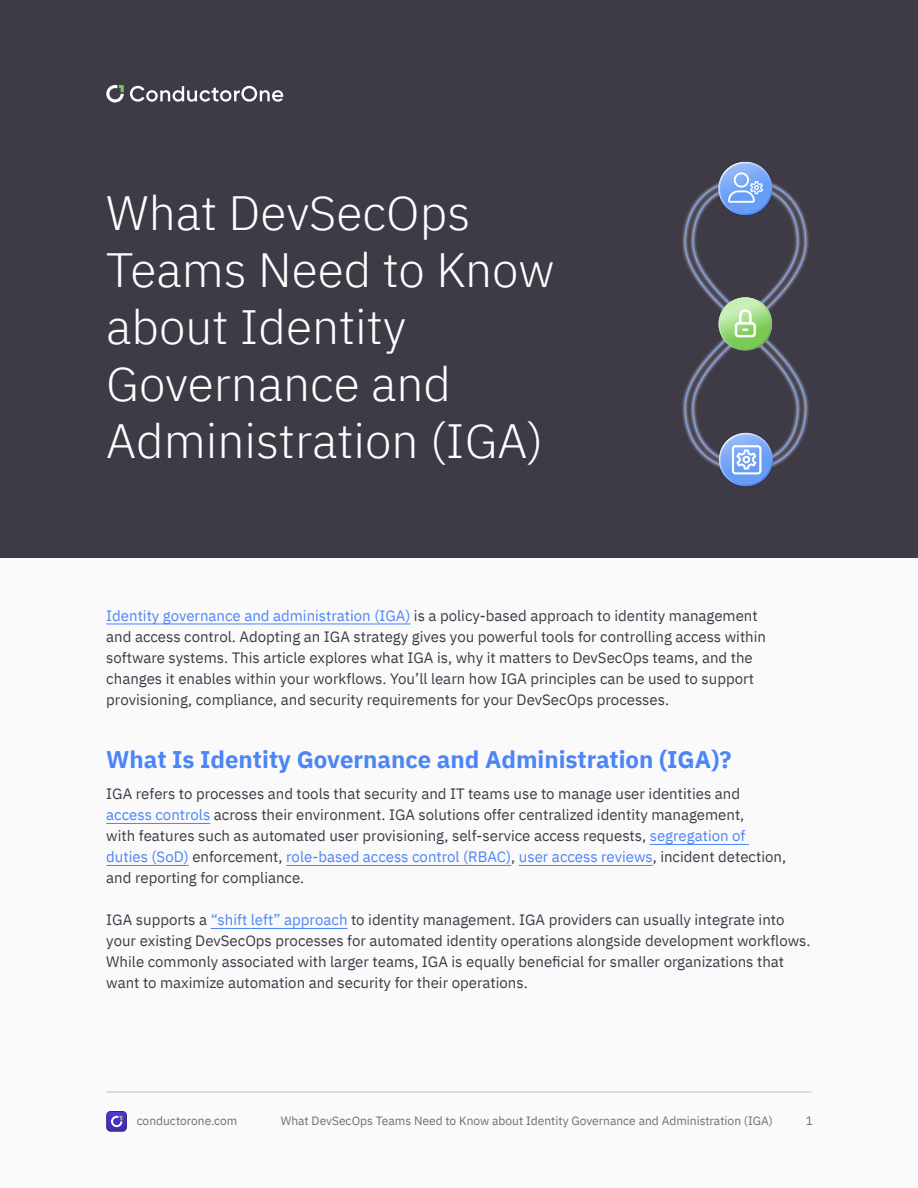
<style>
.page{position:relative;width:918px;height:1188px;background:#fff}
.page>*{position:absolute;margin:0;border:0;box-sizing:border-box;transform-origin:0 0}
.t1{font:300 48px/57px "IBM Plex Sans";color:#fff}
.t2{font:700 24px "IBM Plex Sans";color:#4c85f6}
.t3{font:15px/21px "IBM Plex Sans";color:#3e3a46}
.t4{font:12px "IBM Plex Sans";color:#6f6f71}
.s1{color:#4c85f6}
</style>
<div class="page">
<hr style="left:106px;top:1092px;width:706px;height:1px;background:#bdbdc0">
<div style="left:106px;top:1111px;width:21px;height:21px;border:1px solid #342383;border-radius:4px"></div>
<svg style="left:107px;top:1111px;width:19px;height:20px"></svg>
<div style="left:0;top:0;width:918px;height:557px;background:#3e3a46"></div>
<svg style="left:106px;top:85px;width:18px;height:17px"></svg>
<svg style="left:130px;top:86px;width:153px;height:16px"></svg>
<hr style="left:106px;top:624px;width:304px;height:1px;background:#4c85f6">
<hr style="left:106px;top:823px;width:104px;height:1px;background:#4c85f6">
<hr style="left:650px;top:844px;width:99px;height:1px;background:#4c85f6">
<hr style="left:106px;top:865px;width:83px;height:1px;background:#4c85f6">
<hr style="left:286px;top:865px;width:225px;height:1px;background:#4c85f6">
<hr style="left:519px;top:865px;width:134px;height:1px;background:#4c85f6">
<hr style="left:211px;top:928px;width:137px;height:1px;background:#4c85f6">
<img style="left:682px;top:161px;width:127px;height:326px">
<h1 class="t1" style="left:106px;top:180px;width:450px">What DevSecOps<br>Teams Need to Know about Identity<br>Governance and<br>Administration (IGA)</h1>
<p class="t3" style="left:106px;top:604px;width:661px"><span class="s1">Identity governance and administration (IGA)</span> is a policy-based approach to identity management and access control. Adopting an IGA strategy gives you powerful tools for controlling access within software systems. This article explores what IGA is, why it matters to DevSecOps teams, and the changes it enables within your workflows. You’ll learn how IGA principles can be used to support provisioning, compliance, and security requirements for your DevSecOps processes.</p>
<h2 class="t2" style="left:106px;top:740px;width:627px">What Is Identity Governance and Administration (IGA)?</h2>
<p class="t3" style="left:106px;top:782px;width:681px">IGA refers to processes and tools that security and IT teams use to manage user identities and <span class="s1">access controls</span> across their environment. IGA solutions offer centralized identity management,<br>with features such as automated user provisioning, self-service access requests, <span class="s1">segregation of duties (SoD)</span> enforcement, <span class="s1">role-based access control (RBAC)</span>, <span class="s1">user access reviews</span>, incident detection, and reporting for compliance.</p>
<p class="t3" style="left:106px;top:908px;width:706px">IGA supports a <span class="s1">“shift left” approach</span> to identity management. IGA providers can usually integrate into your existing DevSecOps processes for automated identity operations alongside development workflows.<br>While commonly associated with larger teams, IGA is equally beneficial for smaller organizations that want to maximize automation and security for their operations.</p>
<p class="t4" style="left:137px;top:1112px;width:102px">conductorone.com</p>
<p class="t4" style="left:281px;top:1112px;width:494px">What DevSecOps Teams Need to Know about Identity Governance and Administration (IGA)</p>
<p class="t4" style="left:806px;top:1112px;width:9px">1</p>
</div>
